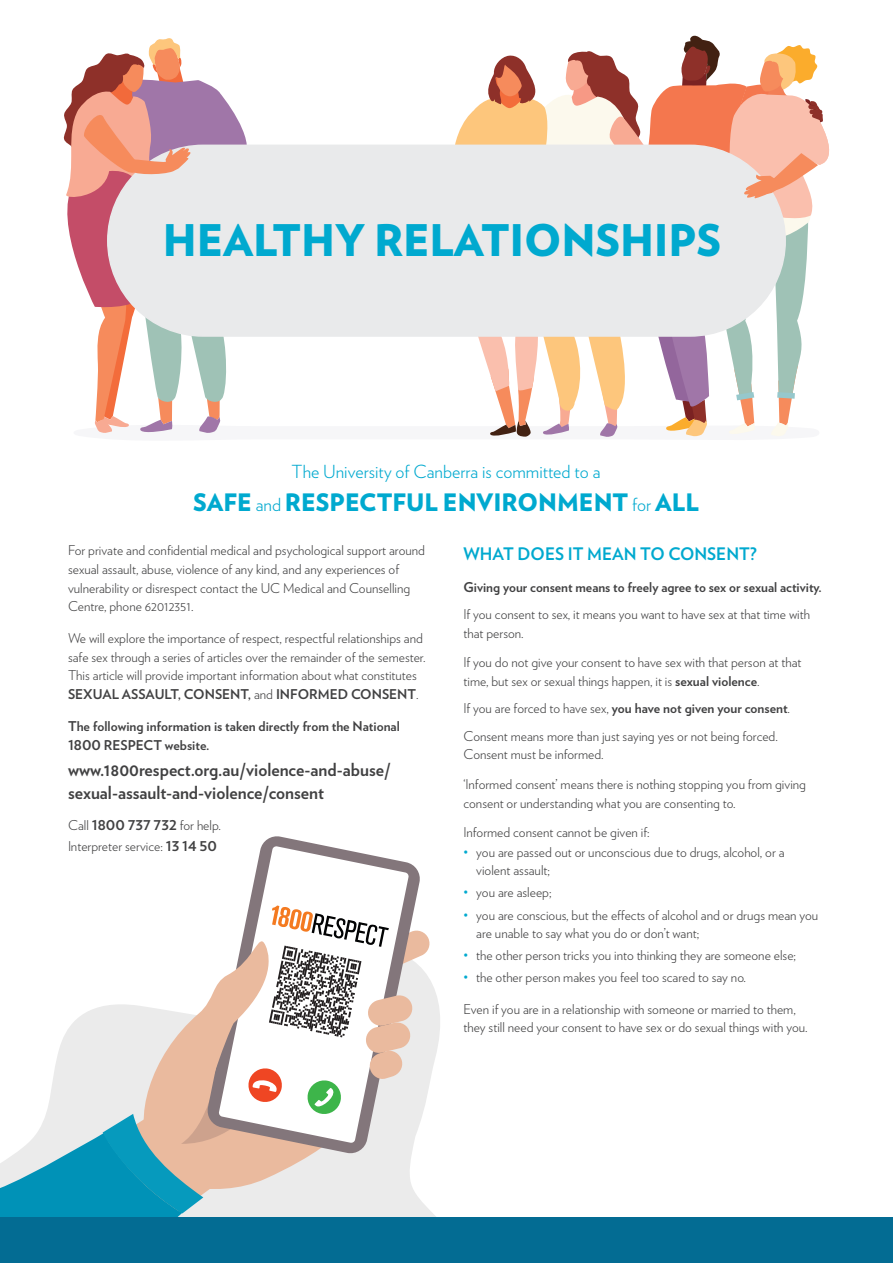
<style>
.page{position:relative;width:893px;height:1263px;background:#fff}
.page>*{position:absolute;margin:0;border:0;box-sizing:border-box;transform-origin:0 0}
.t1{font:900 43.5px "Verlag";letter-spacing:-.005em;color:#00a9cf}
.t2{font:900 24px "Verlag";color:#00a9cf}
.t3{font:700 18px/22.5px "Verlag";color:#414142}
.t4{font:300 18px "Verlag";color:#00a9cf}
.t5{font:700 17.25px "Verlag";color:#00a9cf}
.t6{font:300 13.5px/18.8px "Verlag";color:#414142}
.t7{font:700 13.5px/18.8px "Verlag";color:#414142}
.s1{font-weight:300;font-size:18px}
.s2{font-weight:700}
.s3{color:#00a9cf}
</style>
<div class="page">
<svg style="left:431px;top:982px;width:31px;height:236px"></svg>
<svg style="left:261px;top:836px;width:159px;height:69px"></svg>
<svg style="left:249px;top:846px;width:160px;height:59px"></svg>
<svg style="left:0;top:905px;width:431px;height:313px"></svg>
<svg style="left:63px;top:35px;width:767px;height:402px"></svg>
<div style="left:0;top:1218px;width:893px;height:45px;background:#036c93"></div>
<h1 class="t1" style="left:163px;top:204px;width:560px">HEALTHY RELATIONSHIPS</h1>
<h3 class="t4" style="left:292px;top:458px;width:310px">The University of Canberra is committed to a</h3>
<h2 class="t2" style="left:193px;top:482px;width:507px">SAFE <span class="s1">and</span> RESPECTFUL ENVIRONMENT <span class="s1">for</span> ALL</h2>
<p class="t6" style="left:68px;top:540px;width:359px">For private and confidential medical and psychological support around sexual assault, abuse, violence of any kind, and any experiences of vulnerability or disrespect contact the UC Medical and Counselling Centre, phone 62012351.</p>
<p class="t6" style="left:68px;top:628px;width:359px">We will explore the importance of respect, respectful relationships and safe sex through a series of articles over the remainder of the semester.<br>This article will provide important information about what constitutes <span class="s2">SEXUAL ASSAULT, CONSENT,</span> and <span class="s2">INFORMED CONSENT</span>.</p>
<p class="t7" style="left:68px;top:716px;width:333px">The following information is taken directly from the National<br>1800 RESPECT website.</p>
<h3 class="t3" style="left:68px;top:757px;width:324px">www.1800respect.org.au/violence-and-abuse/ sexual-assault-and-violence/consent</h3>
<p class="t6" style="left:68px;top:814px;width:154px;line-height:20.9px">Call <span class="s2">1800 737 732</span> for help.<br>Interpreter service: <span class="s2">13 14 50</span></p>
<p class="t5" style="left:463px;top:541px;width:295px">WHAT DOES IT MEAN TO CONSENT?</p>
<p class="t7" style="left:463px;top:577px;width:360px">Giving your consent means to freely agree to sex or sexual activity.</p>
<p class="t6" style="left:463px;top:604px;width:348px">If you consent to sex, it means you want to have sex at that time with that person.</p>
<p class="t6" style="left:463px;top:652px;width:339px">If you do not give your consent to have sex with that person at that time, but sex or sexual things happen, it is <span class="s2">sexual violence</span>.</p>
<p class="t6" style="left:463px;top:694px;width:328px;line-height:27.3px">If you are forced to have sex, <span class="s2">you have not given your consent</span>.<br>Consent means more than just saying yes or not being forced.</p>
<p class="t6" style="left:463px;top:739px;width:344px;line-height:29.4px">Consent must be informed.<br>‘Informed consent’ means there is nothing stopping you from giving</p>
<p class="t6" style="left:463px;top:787px;width:273px;line-height:29.4px">consent or understanding what you are consenting to.<br>Informed consent cannot be given if:</p>
<p class="t6" style="left:476px;top:842px;width:310px;line-height:18px;text-indent:-13px"><span class="s3">•</span> you are passed out or unconscious due to drugs, alcohol, or a violent assault;</p>
<p class="t6" style="left:463px;top:882px;width:90px"><span class="s3">•</span> you are asleep;</p>
<p class="t6" style="left:476px;top:905px;width:344px;line-height:18px;text-indent:-13px"><span class="s3">•</span> you are conscious, but the effects of alcohol and or drugs mean you are unable to say what you do or don’t want;</p>
<p class="t6" style="left:463px;top:945px;width:334px"><span class="s3">•</span> the other person tricks you into thinking they are someone else;</p>
<p class="t6" style="left:463px;top:967px;width:284px"><span class="s3">•</span> the other person makes you feel too scared to say no.</p>
<p class="t6" style="left:463px;top:998px;width:346px">Even if you are in a relationship with someone or married to them, they still need your consent to have sex or do sexual things with you.</p>
</div>
